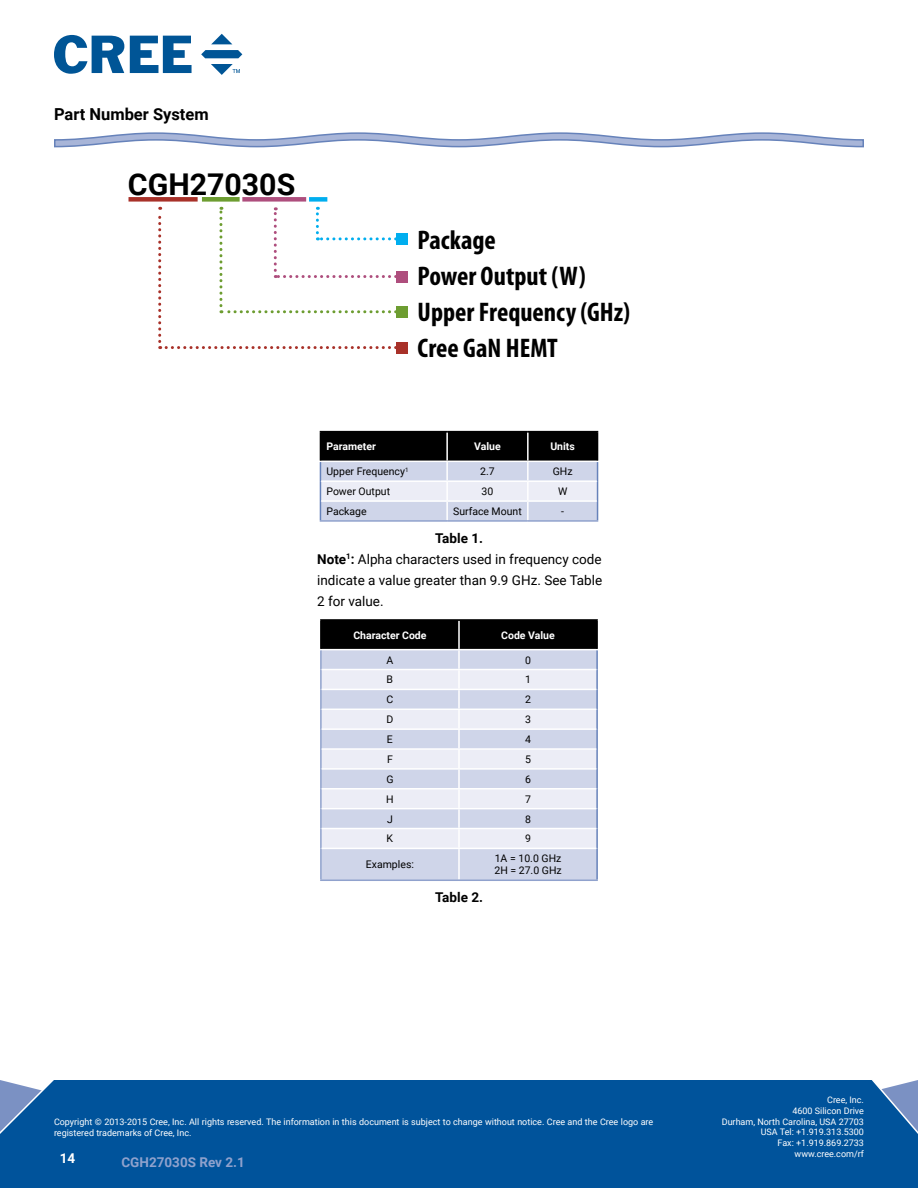
<style>
.page{position:relative;width:918px;height:1188px;background:#fff}
.page>*{position:absolute;margin:0;border:0;box-sizing:border-box;transform-origin:0 0}
.t1{font:700 30px "Roboto";color:#000}
.t2{font:700 condensed 27px/36px "Myriad Pro";color:#000}
.t3{font:700 16.5px "Roboto";color:#000}
.t4{font:13.5px/21px "Roboto";color:#000}
.t5{font:700 13.5px "Roboto";color:#90a2cd}
.t6{font:700 13.5px "Roboto";color:#000}
.t7{font:700 13.5px "Roboto";color:#fff}
.t8{font:10.5px/12px "Roboto";color:#000}
.t9{font:700 10.5px "Roboto";color:#fff}
.t10{font:9px/10.8px "Roboto";color:#fff;text-align:right}
.s1{font-weight:700}
</style>
<div class="page">
<div style="left:0;top:1080px;width:918px;height:108px;background:#00539b"></div>
<svg style="left:54px;top:35px;width:70px;height:39px"></svg>
<svg style="left:130px;top:36px;width:62px;height:37px"></svg>
<svg style="left:211px;top:34px;width:21px;height:10px"></svg>
<svg style="left:201px;top:50px;width:41px;height:8px"></svg>
<svg style="left:211px;top:64px;width:29px;height:10px"></svg>
<svg style="left:54px;top:132px;width:810px;height:16px"></svg>
<hr style="left:320px;top:431px;width:127px;height:1px;background:#000">
<hr style="left:447px;top:431px;width:81px;height:1px;background:#000">
<hr style="left:528px;top:431px;width:70px;height:1px;background:#000">
<hr style="left:320px;top:520px;width:127px;height:2px;background:#90a2cd">
<hr style="left:447px;top:520px;width:81px;height:2px;background:#90a2cd">
<hr style="left:528px;top:520px;width:70px;height:2px;background:#90a2cd">
<svg style="left:320px;top:432px;width:278px;height:89px;background:#90939e"></svg>
<hr style="left:321px;top:480px;width:126px;height:2px;background:#fff">
<hr style="left:447px;top:480px;width:81px;height:2px;background:#fff">
<hr style="left:528px;top:480px;width:69px;height:2px;background:#fff">
<hr style="left:321px;top:500px;width:126px;height:2px;background:#fff">
<hr style="left:447px;top:500px;width:81px;height:2px;background:#fff">
<hr style="left:528px;top:500px;width:69px;height:2px;background:#fff">
<div style="left:322px;top:849px;width:274px;height:31px;background:#cfd5e9"></div>
<hr style="left:458px;top:849px;width:2px;height:31px;background:#fff">
<hr style="left:320px;top:619px;width:139px;height:2px;background:#000">
<hr style="left:459px;top:619px;width:139px;height:2px;background:#000">
<hr style="left:320px;top:848px;width:2px;height:32px;background:#90a2cd">
<hr style="left:320px;top:880px;width:139px;height:1px;background:#90a2cd">
<hr style="left:459px;top:880px;width:139px;height:1px;background:#90a2cd">
<svg style="left:320px;top:620px;width:278px;height:228px;background:#bfc2cf"></svg>
<hr style="left:596px;top:848px;width:2px;height:32px;background:#6682ba">
<hr style="left:322px;top:669px;width:137px;height:1px;background:#fff">
<hr style="left:459px;top:669px;width:137px;height:1px;background:#fff">
<hr style="left:322px;top:689px;width:137px;height:1px;background:#fff">
<hr style="left:459px;top:689px;width:137px;height:1px;background:#fff">
<hr style="left:322px;top:709px;width:137px;height:1px;background:#fff">
<hr style="left:459px;top:709px;width:137px;height:1px;background:#fff">
<hr style="left:322px;top:728px;width:137px;height:2px;background:#fff">
<hr style="left:459px;top:728px;width:137px;height:2px;background:#fff">
<hr style="left:322px;top:748px;width:137px;height:2px;background:#fff">
<hr style="left:459px;top:748px;width:137px;height:2px;background:#fff">
<hr style="left:322px;top:768px;width:137px;height:2px;background:#fff">
<hr style="left:459px;top:768px;width:137px;height:2px;background:#fff">
<hr style="left:322px;top:788px;width:137px;height:2px;background:#fff">
<hr style="left:459px;top:788px;width:137px;height:2px;background:#fff">
<hr style="left:322px;top:808px;width:137px;height:1px;background:#fff">
<hr style="left:459px;top:808px;width:137px;height:1px;background:#fff">
<hr style="left:322px;top:828px;width:137px;height:1px;background:#fff">
<hr style="left:459px;top:828px;width:137px;height:1px;background:#fff">
<div style="left:396px;top:342px;width:12px;height:12px;background:#a83129"></div>
<div style="left:396px;top:306px;width:12px;height:12px;background:#6d9d31"></div>
<div style="left:396px;top:271px;width:12px;height:12px;background:#ae4e7d"></div>
<svg style="left:158px;top:207px;width:238px;height:142px"></svg>
<div style="left:396px;top:233px;width:12px;height:12px;background:#00aeef"></div>
<div style="left:129px;top:197px;width:69px;height:5px;background:#a83129"></div>
<div style="left:202px;top:197px;width:38px;height:5px;background:#6d9d31"></div>
<div style="left:242px;top:197px;width:64px;height:5px;background:#ae4e7d"></div>
<div style="left:309px;top:197px;width:18px;height:5px;background:#00aeef"></div>
<h3 class="t3" style="left:54px;top:103px;width:156px">Part Number System</h3>
<h1 class="t1" style="left:128px;top:164px;width:169px">CGH27030S</h1>
<h2 class="t2" style="left:418px;top:222px;width:214px">Package<br>Power Output (W)<br>Upper Frequency (GHz)<br>Cree GaN HEMT</h2>
<p class="t9" style="left:326px;top:439px;width:51px">Parameter</p>
<p class="t9" style="left:474px;top:439px;width:28px">Value</p>
<p class="t9" style="left:550px;top:439px;width:26px">Units</p>
<p class="t8" style="left:326px;top:465px;width:84px">Upper Frequency<sup>1</sup></p>
<p class="t8" style="left:480px;top:465px;width:16px">2.7</p>
<p class="t8" style="left:553px;top:465px;width:21px">GHz</p>
<p class="t8" style="left:326px;top:485px;width:65px">Power Output</p>
<p class="t8" style="left:482px;top:485px;width:13px">30</p>
<p class="t8" style="left:558px;top:485px;width:11px">W</p>
<p class="t8" style="left:326px;top:505px;width:42px">Package</p>
<p class="t8" style="left:453px;top:505px;width:70px">Surface Mount</p>
<p class="t8" style="left:561px;top:505px;width:4px">-</p>
<h3 class="t4" style="left:317px;top:527px;width:287px;text-indent:118px"><span class="s1">Table 1.<br>Note</span><sup>1</sup><span class="s1">:</span> Alpha characters used in frequency code indicate a value greater than 9.9 GHz. See Table<br>2 for value.</h3>
<p class="t9" style="left:353px;top:628px;width:75px">Character Code</p>
<p class="t9" style="left:501px;top:628px;width:55px">Code Value</p>
<p class="t8" style="left:387px;top:653px;width:8px">A</p>
<p class="t8" style="left:525px;top:653px;width:7px">0</p>
<p class="t8" style="left:387px;top:673px;width:8px">B</p>
<p class="t8" style="left:525px;top:673px;width:7px">1</p>
<p class="t8" style="left:387px;top:693px;width:8px">C</p>
<p class="t8" style="left:525px;top:693px;width:7px">2</p>
<p class="t8" style="left:386px;top:713px;width:8px">D</p>
<p class="t8" style="left:525px;top:713px;width:7px">3</p>
<p class="t8" style="left:387px;top:733px;width:7px">E</p>
<p class="t8" style="left:525px;top:733px;width:7px">4</p>
<p class="t8" style="left:387px;top:753px;width:7px">F</p>
<p class="t8" style="left:525px;top:753px;width:7px">5</p>
<p class="t8" style="left:386px;top:773px;width:9px">G</p>
<p class="t8" style="left:525px;top:773px;width:7px">6</p>
<p class="t8" style="left:386px;top:793px;width:9px">H</p>
<p class="t8" style="left:525px;top:793px;width:7px">7</p>
<p class="t8" style="left:387px;top:812px;width:7px">J</p>
<p class="t8" style="left:525px;top:812px;width:7px">8</p>
<p class="t8" style="left:387px;top:832px;width:8px">K</p>
<p class="t8" style="left:525px;top:832px;width:7px">9</p>
<p class="t8" style="left:366px;top:858px;width:50px">Examples:</p>
<p class="t8" style="left:494px;top:852px;width:69px">1A = 10.0 GHz<br>2H = 27.0 GHz</p>
<h3 class="t6" style="left:435px;top:888px;width:50px">Table 2.</h3>
<p class="t10" style="left:54px;top:1116px;width:601px;text-align:left">Copyright © 2013-2015 Cree, Inc. All rights reserved. The information in this document is subject to change without notice. Cree and the Cree logo are registered trademarks of Cree, Inc.</p>
<h3 class="t7" style="left:60px;top:1148px;width:17px">14</h3>
<h3 class="t5" style="left:122px;top:1153px;width:125px">CGH27030S Rev 2.1</h3>
<p class="t10" style="left:722px;top:1094px;width:144px">Cree, Inc.<br>4600 Silicon Drive<br>Durham, North Carolina, USA 27703<br>USA Tel: +1.919.313.5300<br>Fax: +1.919.869.2733 www.cree.com/rf</p>
</div>
